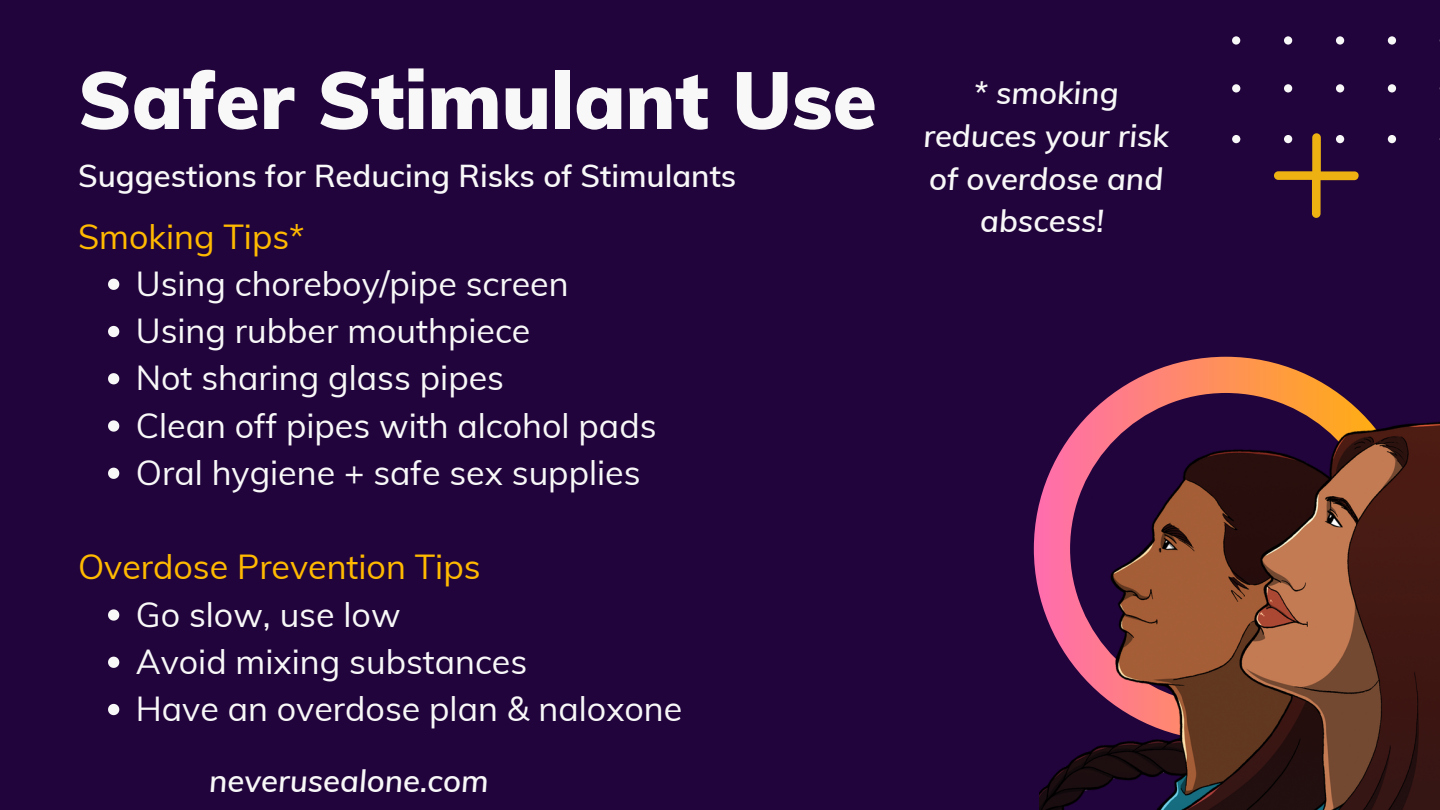
<style>
.page{position:relative;width:1440px;height:810px;background:#21043b}
.page>*{position:absolute;margin:0;border:0;box-sizing:border-box;transform-origin:0 0}
.t1{font:900 80px "Muli";color:#f8f8f8}
.t2{font:34px "Muli";color:#f8f8f8}
.t3{font:34px "Muli";color:#ffba00}
.t4{font:italic 600 31px/42.8px "Muli";color:#f8f8f8;text-align:center}
.t5{font:600 31px "Muli";color:#f8f8f8}
</style>
<div class="page">
<svg style="left:108px;top:279px;width:11px;height:11px"></svg>
<svg style="left:108px;top:326px;width:11px;height:11px"></svg>
<svg style="left:108px;top:373px;width:11px;height:11px"></svg>
<svg style="left:108px;top:420px;width:11px;height:12px"></svg>
<svg style="left:108px;top:468px;width:11px;height:11px"></svg>
<svg style="left:108px;top:609px;width:11px;height:12px"></svg>
<svg style="left:108px;top:657px;width:11px;height:11px"></svg>
<svg style="left:108px;top:704px;width:11px;height:11px"></svg>
<svg style="left:1232px;top:36px;width:208px;height:182px"></svg>
<svg style="left:1034px;top:357px;width:319px;height:236px"></svg>
<img style="left:1039px;top:405px;width:401px;height:405px">
<p class="t1" style="left:78px;top:49px;width:800px">Safer Stimulant Use</p>
<p class="t5" style="left:78px;top:155px;width:660px">Suggestions for Reducing Risks of Stimulants</p>
<p class="t3" style="left:78px;top:214px;width:228px">Smoking Tips*</p>
<p class="t2" style="left:136px;top:262px;width:434px">Using choreboy/pipe screen</p>
<p class="t2" style="left:136px;top:309px;width:396px">Using rubber mouthpiece</p>
<p class="t2" style="left:136px;top:356px;width:370px">Not sharing glass pipes</p>
<p class="t2" style="left:136px;top:403px;width:522px">Clean off pipes with alcohol pads</p>
<p class="t2" style="left:136px;top:451px;width:506px">Oral hygiene + safe sex supplies</p>
<p class="t3" style="left:78px;top:545px;width:404px">Overdose Prevention Tips</p>
<p class="t2" style="left:136px;top:592px;width:266px">Go slow, use low</p>
<p class="t2" style="left:136px;top:640px;width:393px">Avoid mixing substances</p>
<p class="t2" style="left:136px;top:687px;width:548px">Have an overdose plan &amp; naloxone</p>
<p class="t4" style="left:209px;top:759px;width:281px">neverusealone.com</p>
<p class="t4" style="left:923px;top:71px;width:247px">* smoking reduces your risk of overdose and abscess!</p>
</div>
